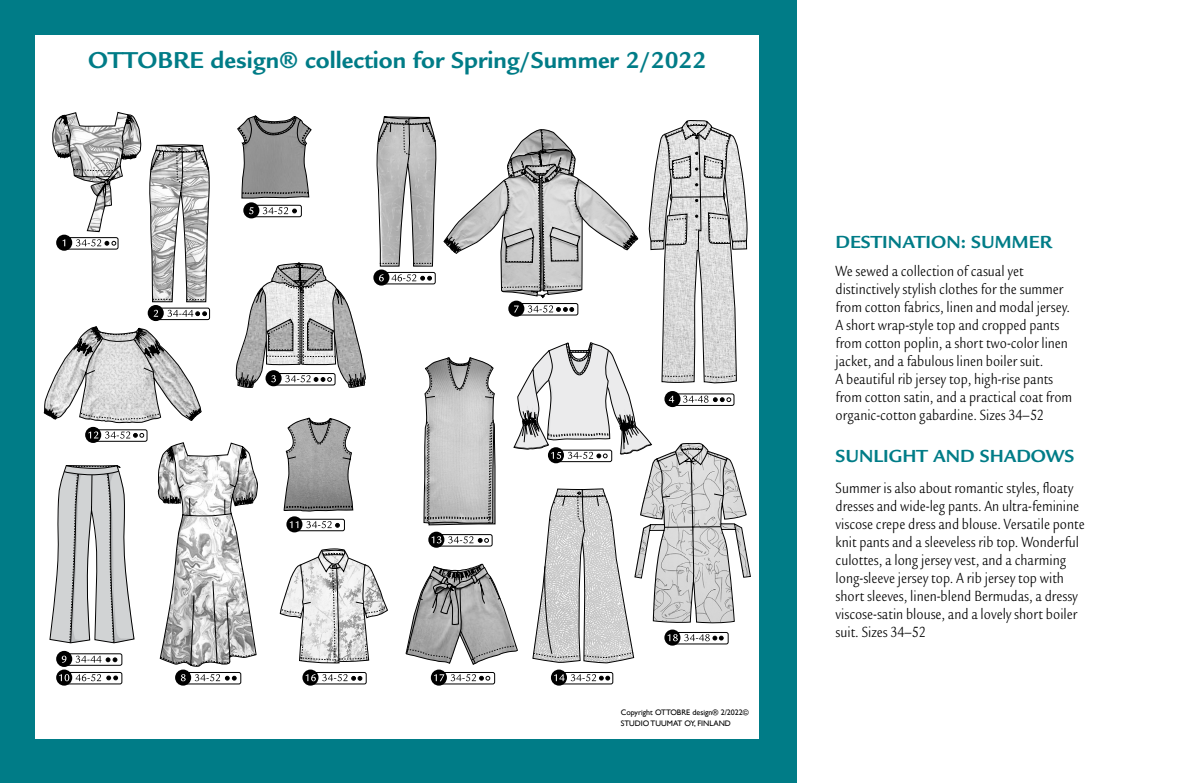
<style>
.page{position:relative;width:1191px;height:783px;background:#fff}
.page>*{position:absolute;margin:0;border:0;box-sizing:border-box;transform-origin:0 0}
.t1{font:700 25px "Legacy Sans Std";color:#007c87}
.t2{font:700 19px "Legacy Sans Std";color:#007c87}
.t3{font:condensed 16px/18px "Legacy Sans ITC Std";color:#000}
.t4{font:8px/10.6px "Gill Sans";color:#000}
</style>
<div class="page">
<div style="left:0;top:0;width:797px;height:782px;background:#007c87"></div>
<div style="left:36px;top:36px;width:723px;height:703px;background:#fff"></div>
<svg style="left:43px;top:111px;width:708px;height:575px"></svg>
<h1 class="t1" style="left:88px;top:46px;width:620px">OTTOBRE design® collection for Spring/Summer 2/2022</h1>
<p class="t4" style="left:621px;top:706px;width:130px">Copyright OTTOBRE design® 2/2022©<br>STUDIO TUUMAT OY, FINLAND</p>
<p class="t2" style="left:835px;top:230px;width:218px">DESTINATION: SUMMER</p>
<p class="t3" style="left:835px;top:262px;width:238px">We sewed a collection of casual yet distinctively stylish clothes for the summer from cotton fabrics, linen and modal jersey.<br>A short wrap-style top and cropped pants from cotton poplin, a short two-color linen jacket, and a fabulous linen boiler suit.<br>A beautiful rib jersey top, high-rise pants from cotton satin, and a practical coat from organic-cotton gabardine. Sizes 34–52</p>
<p class="t2" style="left:835px;top:445px;width:240px">SUNLIGHT AND SHADOWS</p>
<p class="t3" style="left:835px;top:479px;width:251px">Summer is also about romantic styles, floaty dresses and wide-leg pants. An ultra-feminine viscose crepe dress and blouse. Versatile ponte knit pants and a sleeveless rib top. Wonderful culottes, a long jersey vest, and a charming long-sleeve jersey top. A rib jersey top with short sleeves, linen-blend Bermudas, a dressy viscose-satin blouse, and a lovely short boiler suit. Sizes 34–52</p>
</div>
